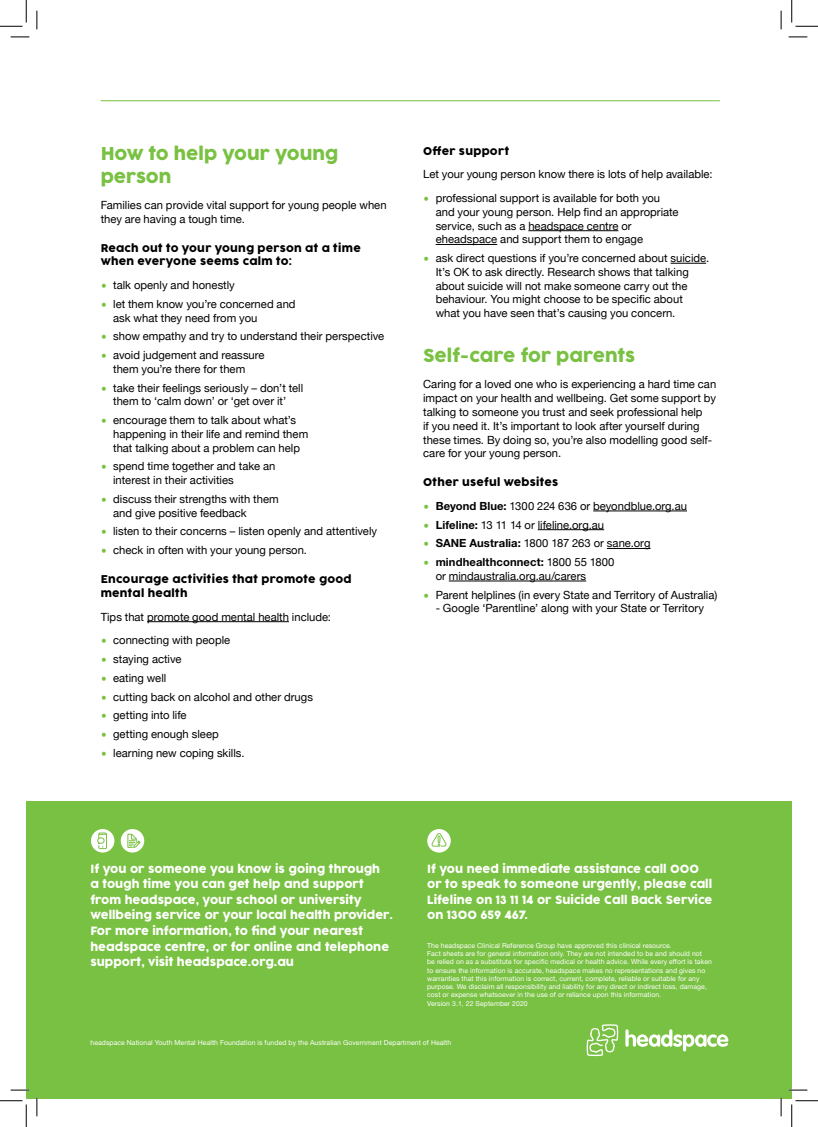
<style>
.page{position:relative;width:818px;height:1127px;background:#fff}
.page>*{position:absolute;margin:0;border:0;box-sizing:border-box;transform-origin:0 0}
.Heading_2{font:17.5px/22.5px "Cocogoose Pro";letter-spacing:-.005em;color:#79c142}
.Body{font:11.25px/13.8px "Helvetica Neue";color:#000}
.Footer___emergency_c{font:11.25px/15.6px "Cocogoose Pro";color:#fff}
.t1{font:700 11.25px "Helvetica Neue LT Std";letter-spacing:.01em;color:#000}
.t2{font:11.25px "Helvetica Neue";color:#79c142}
.Heading_3{font:10.62px/13.8px "Cocogoose Pro";letter-spacing:.02em;color:#000}
.Fund_disclaimer{font:6.88px/8.2px "Helvetica Neue LT Std";letter-spacing:.01em;color:#fff}
.s1{color:#79c142}
.s2{font-family:"Helvetica Neue LT Std";font-weight:700}
.s3{font-family:"Helvetica Neue";font-weight:400}
</style>
<div class="page">
<hr style="left:101px;top:100px;width:619px;height:1px;background:#79c142">
<div style="left:27px;top:800px;width:765px;height:298px;background:#79c142"></div>
<svg style="left:91px;top:828px;width:23px;height:24px"></svg>
<div style="left:99px;top:832px;width:8px;height:16px;border:1px solid #79c142"></div>
<svg style="left:97px;top:833px;width:9px;height:14px"></svg>
<div style="left:121px;top:828px;width:23px;height:24px;background:#fff;border-radius:50%"></div>
<svg style="left:127px;top:833px;width:14px;height:15px"></svg>
<svg style="left:427px;top:828px;width:24px;height:24px"></svg>
<svg style="left:432px;top:832px;width:15px;height:14px"></svg>
<svg style="left:587px;top:1024px;width:31px;height:31px"></svg>
<svg style="left:625px;top:1029px;width:103px;height:22px"></svg>
<hr style="left:147px;top:621px;width:142px;height:1px;background:#000">
<hr style="left:528px;top:230px;width:90px;height:1px;background:#000">
<hr style="left:436px;top:244px;width:61px;height:1px;background:#000">
<hr style="left:670px;top:263px;width:36px;height:1px;background:#000">
<hr style="left:593px;top:510px;width:94px;height:1px;background:#000">
<hr style="left:538px;top:529px;width:66px;height:1px;background:#000">
<hr style="left:607px;top:548px;width:43px;height:1px;background:#000">
<hr style="left:449px;top:580px;width:137px;height:1px;background:#000">
<svg style="left:11px;top:36px;width:18px;height:2px"></svg>
<svg style="left:788px;top:36px;width:19px;height:2px"></svg>
<svg style="left:11px;top:1088px;width:18px;height:2px"></svg>
<svg style="left:788px;top:1089px;width:19px;height:1px"></svg>
<svg style="left:36px;top:11px;width:2px;height:18px"></svg>
<svg style="left:36px;top:1097px;width:2px;height:18px"></svg>
<svg style="left:780px;top:11px;width:2px;height:18px"></svg>
<svg style="left:780px;top:1097px;width:2px;height:18px"></svg>
<svg style="left:0;top:0;width:27px;height:27px"></svg>
<svg style="left:0;top:1100px;width:27px;height:26px"></svg>
<svg style="left:791px;top:0;width:27px;height:27px"></svg>
<svg style="left:791px;top:1100px;width:27px;height:26px"></svg>
<p class="Heading_2" style="left:101px;top:143px;width:239px">How to help your young person</p>
<p class="Body" style="left:101px;top:199px;width:287px">Families can provide vital support for young people when they are having a tough time.</p>
<p class="Heading_3" style="left:101px;top:241px;width:262px">Reach out to your young person at a time when everyone seems calm to:</p>
<p class="Body" style="left:101px;top:279px;width:136px"><span class="s1">࡟</span> talk openly and honestly</p>
<p class="Body" style="left:113px;top:297px;width:184px;text-indent:-12px"><span class="s1">࡟</span> let them know you’re concerned and ask what they need from you</p>
<p class="Body" style="left:101px;top:330px;width:285px"><span class="s1">࡟</span> show empathy and try to understand their perspective</p>
<p class="Body" style="left:113px;top:349px;width:153px;text-indent:-12px"><span class="s1">࡟</span> avoid judgement and reassure them you’re there for them</p>
<p class="Body" style="left:101px;top:381px;width:204px;text-align:center"><span class="s1">࡟</span> take their feelings seriously – don’t tell them to ‘calm down’ or ‘get over it’</p>
<p class="Body" style="left:113px;top:414px;width:197px;text-indent:-12px"><span class="s1">࡟</span> encourage them to talk about what’s happening in their life and remind them that talking about a problem can help</p>
<p class="Body" style="left:113px;top:460px;width:164px;text-indent:-12px"><span class="s1">࡟</span> spend time together and take an interest in their activities</p>
<p class="Body" style="left:113px;top:492px;width:167px;text-indent:-12px"><span class="s1">࡟</span> discuss their strengths with them and give positive feedback</p>
<p class="Body" style="left:101px;top:525px;width:278px"><span class="s1">࡟</span> listen to their concerns – listen openly and attentively</p>
<p class="Body" style="left:101px;top:544px;width:208px"><span class="s1">࡟</span> check in often with your young person.</p>
<p class="Heading_3" style="left:101px;top:572px;width:252px">Encourage activities that promote good mental health</p>
<p class="Body" style="left:101px;top:610px;width:232px">Tips that promote good mental health include:</p>
<p class="Body" style="left:101px;top:634px;width:131px"><span class="s1">࡟</span> connecting with people</p>
<p class="Body" style="left:101px;top:652px;width:82px"><span class="s1">࡟</span> staying active</p>
<p class="Body" style="left:101px;top:671px;width:67px"><span class="s1">࡟</span> eating well</p>
<p class="Body" style="left:101px;top:690px;width:214px"><span class="s1">࡟</span> cutting back on alcohol and other drugs</p>
<p class="Body" style="left:101px;top:709px;width:87px"><span class="s1">࡟</span> getting into life</p>
<p class="Body" style="left:101px;top:727px;width:120px"><span class="s1">࡟</span> getting enough sleep</p>
<p class="Body" style="left:101px;top:746px;width:146px"><span class="s1">࡟</span> learning new coping skills.</p>
<p class="Heading_3" style="left:423px;top:144px;width:88px">Offer support</p>
<p class="Body" style="left:423px;top:168px;width:291px">Let your young person know there is lots of help available:</p>
<p class="Body" style="left:436px;top:192px;width:244px;text-indent:-12px"><span class="s1">࡟</span> professional support is available for both you and your young person. Help find an appropriate service, such as a headspace centre or eheadspace and support them to engage</p>
<p class="Body" style="left:436px;top:252px;width:275px;text-indent:-12px"><span class="s1">࡟</span> ask direct questions if you’re concerned about suicide.<br>It’s OK to ask directly. Research shows that talking about suicide will not make someone carry out the behaviour. You might choose to be specific about what you have seen that’s causing you concern.</p>
<p class="Heading_2" style="left:423px;top:345px;width:213px">Self-care for parents</p>
<p class="Body" style="left:423px;top:378px;width:295px">Caring for a loved one who is experiencing a hard time can impact on your health and wellbeing. Get some support by talking to someone you trust and seek professional help<br>if you need it. It’s important to look after yourself during these times. By doing so, you’re also modelling good self&shy;care for your young person.</p>
<p class="Heading_3" style="left:423px;top:475px;width:136px">Other useful websites</p>
<p class="Body" style="left:423px;top:499px;width:265px"><span class="s1">࡟</span> <span class="s2">Beyond Blue:</span> 1300 224 636 or beyondblue.org.au</p>
<p class="Body" style="left:423px;top:518px;width:182px"><span class="s1">࡟</span> <span class="s2">Lifeline:</span> 13 11 14 or lifeline.org.au</p>
<p class="Body" style="left:423px;top:537px;width:229px"><span class="s1">࡟</span> <span class="s2">SANE Australia:</span> 1800 187 263 or sane.org</p>
<p class="t1" style="left:436px;top:555px;width:180px">mindhealthconnect: <span class="s3">1800 55 1800</span></p>
<p class="t2" style="left:423px;top:554px;width:8px">࡟</p>
<p class="Body" style="left:436px;top:569px;width:152px">or mindaustralia.org.au/carers</p>
<p class="Body" style="left:423px;top:588px;width:296px"><span class="s1">࡟</span> Parent helplines (in every State and Territory of Australia)</p>
<p class="Body" style="left:436px;top:602px;width:270px">- Google ‘Parentline’ along with your State or Territory</p>
<p class="Footer___emergency_c" style="left:90px;top:860px;width:304px">If you or someone you know is going through<br>a tough time you can get help and support from headspace, your school or university wellbeing service or your local health provider.<br>For more information, to find your nearest headspace centre, or for online and telephone support, visit headspace.org.au</p>
<p class="Footer___emergency_c" style="left:427px;top:860px;width:287px">If you need immediate assistance call 000 or to speak to someone urgently, please call Lifeline on 13 11 14 or Suicide Call Back Service on 1300 659 467.</p>
<p class="Fund_disclaimer" style="left:427px;top:940px;width:246px">The headspace Clinical Reference Group have approved this clinical resource.</p>
<p class="Fund_disclaimer" style="left:427px;top:949px;width:286px">Fact sheets are for general information only. They are not intended to be and should not<br>be relied on as a substitute for specific medical or health advice. While every effort is taken to ensure the information is accurate, headspace makes no representations and gives no warranties that this information is correct, current, complete, reliable or suitable for any purpose. We disclaim all responsibility and liability for any direct or indirect loss, damage, cost or expense whatsoever in the use of or reliance upon this information.<br>Version 3.1, 22 September 2020</p>
<p class="Fund_disclaimer" style="left:90px;top:1038px;width:362px">headspace National Youth Mental Health Foundation is funded by the Australian Government Department of Health</p>
</div>
